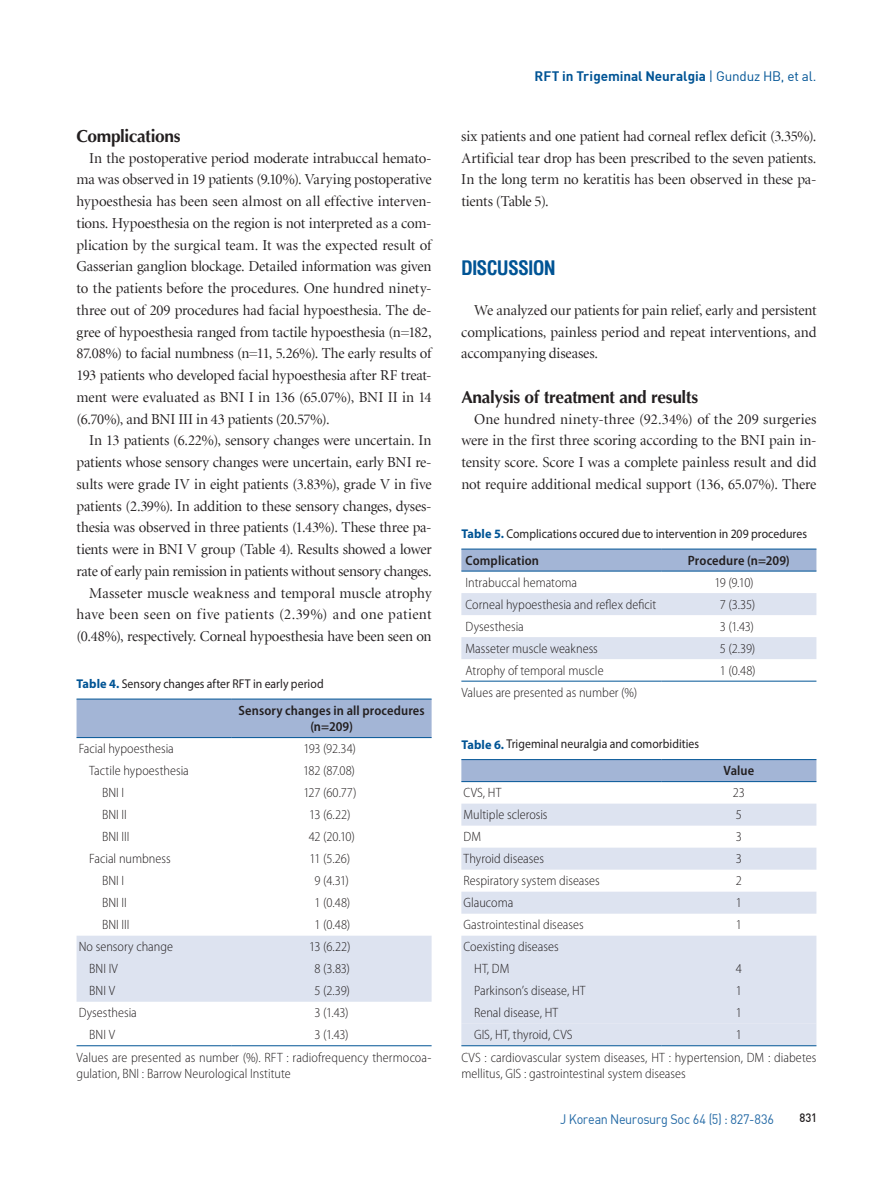
<style>
.page{position:relative;width:893px;height:1191px;background:#fff}
.page>*{position:absolute;margin:0;border:0;box-sizing:border-box;transform-origin:0 0}
.t1{font:700 condensed 19.5px "Helvetica";letter-spacing:-.045em;color:#005495}
.t2{font:700 17.25px "Optima";letter-spacing:-.02em;color:#231f20}
.t3{font:15px/21.8px "Minion LT Display";letter-spacing:-.005em;color:#231f20;text-align:justify}
.t4{font:300 semi-condensed 13.5px/22.4px "Myriad Pro";letter-spacing:.005em;color:#231f20}
.t5{font:600 semi-condensed 13.5px/16.5px "Myriad Pro";letter-spacing:.01em;color:#231f20;text-align:center}
.t6{font:700 13.5px "DIN";letter-spacing:-.005em;color:#005495}
.t7{font:13.5px "DIN";letter-spacing:-.015em;color:#2369a5;scale:.93 1}
.t8{font:12.75px "Myriad Pro";letter-spacing:.005em;color:#231f20;scale:.92 1}
.t9{font:12px "Dinmed";color:#231f20;scale:.93 1}
.s1{font-weight:700;color:#005495}
.s2{font-weight:400}
</style>
<div class="page">
<div style="left:77px;top:699px;width:355px;height:38px;background:#a3b5d6"></div>
<div style="left:77px;top:935px;width:355px;height:66px;background:#dde3f0"></div>
<hr style="left:77px;top:1045px;width:155px;height:1px;background:#005495">
<hr style="left:232px;top:1045px;width:200px;height:1px;background:#005495">
<hr style="left:77px;top:698px;width:155px;height:1px;background:#005495">
<hr style="left:232px;top:698px;width:200px;height:1px;background:#005495">
<hr style="left:77px;top:737px;width:155px;height:1px;background:#005495">
<hr style="left:232px;top:737px;width:200px;height:1px;background:#005495">
<svg style="left:461px;top:549px;width:355px;height:22px;background:#9bb0d3"></svg>
<svg style="left:461px;top:593px;width:355px;height:66px"></svg>
<hr style="left:461px;top:548px;width:200px;height:1px;background:#005495">
<hr style="left:661px;top:548px;width:155px;height:1px;background:#005495">
<hr style="left:461px;top:571px;width:200px;height:1px;background:#005495">
<hr style="left:661px;top:571px;width:155px;height:1px;background:#005495">
<hr style="left:461px;top:681px;width:200px;height:1px;background:#005495">
<hr style="left:661px;top:681px;width:155px;height:1px;background:#005495">
<div style="left:461px;top:760px;width:355px;height:21px;background:#a3b5d6"></div>
<svg style="left:461px;top:803px;width:355px;height:220px;fill:#dde3f0"></svg>
<div style="left:461px;top:1023px;width:355px;height:22px;background:#dde3f0"></div>
<hr style="left:461px;top:759px;width:200px;height:1px;background:#005495">
<hr style="left:661px;top:759px;width:155px;height:1px;background:#005495">
<hr style="left:461px;top:781px;width:200px;height:1px;background:#005495">
<hr style="left:661px;top:781px;width:155px;height:1px;background:#005495">
<hr style="left:461px;top:1045px;width:200px;height:1px;background:#005495">
<hr style="left:661px;top:1045px;width:155px;height:1px;background:#005495">
<p class="t2" style="left:76px;top:125px;width:105px">Complications</p>
<p class="t3" style="left:76px;top:147px;width:357px;text-indent:13px">In the postoperative period moderate intrabuccal hemato&shy;ma was observed in 19 patients (9.10%). Varying postoperative hypoesthesia has been seen almost on all effective interven&shy;tions. Hypoesthesia on the region is not interpreted as a com&shy;plication by the surgical team. It was the expected result of Gasserian ganglion blockage. Detailed information was given to the patients before the procedures. One hundred ninety&shy;three out of 209 procedures had facial hypoesthesia. The de&shy;gree of hypoesthesia ranged from tactile hypoesthesia (n=182, 87.08%) to facial numbness (n=11, 5.26%). The early results of 193 patients who developed facial hypoesthesia after RF treat&shy;ment were evaluated as BNI I in 136 (65.07%), BNI II in 14 (6.70%), and BNI III in 43 patients (20.57%).</p>
<p class="t3" style="left:76px;top:430px;width:357px;text-align:right">In 13 patients (6.22%), sensory changes were uncertain. In patients whose sensory changes were uncertain, early BNI re&shy;sults were grade IV in eight patients (3.83%), grade V in five patients (2.39%). In addition to these sensory changes, dyses&shy;thesia was observed in three patients (1.43%). These three pa&shy;tients were in BNI V group (Table 4). Results showed a lower rate of early pain remission in patients without sensory changes.<br>Masseter muscle weakness and temporal muscle atrophy have been seen on five patients (2.39%) and one patient (0.48%), respectively. Corneal hypoesthesia have been seen on</p>
<p class="t8" style="left:77px;top:675px;width:270px"><span class="s1">Table 4.</span> Sensory changes after RFT in early period</p>
<p class="t5" style="left:239px;top:701px;width:188px">Sensory changes in all procedures (n=209)</p>
<p class="t4" style="left:79px;top:737px;width:97px">Facial hypoesthesia</p>
<p class="t4" style="left:303px;top:737px;width:54px">193 (92.34)</p>
<p class="t4" style="left:89px;top:759px;width:101px">Tactile hypoesthesia</p>
<p class="t4" style="left:303px;top:759px;width:53px">182 (87.08)</p>
<p class="t4" style="left:102px;top:781px;width:24px">BNI I</p>
<p class="t4" style="left:303px;top:781px;width:55px">127 (60.77)</p>
<p class="t4" style="left:102px;top:803px;width:26px">BNI II</p>
<p class="t4" style="left:309px;top:803px;width:43px">13 (6.22)</p>
<p class="t4" style="left:102px;top:825px;width:29px">BNI III</p>
<p class="t4" style="left:309px;top:825px;width:48px">42 (20.10)</p>
<p class="t4" style="left:89px;top:847px;width:83px">Facial numbness</p>
<p class="t4" style="left:310px;top:847px;width:42px">11 (5.26)</p>
<p class="t4" style="left:102px;top:869px;width:24px">BNI I</p>
<p class="t4" style="left:314px;top:869px;width:36px">9 (4.31)</p>
<p class="t4" style="left:102px;top:891px;width:26px">BNI II</p>
<p class="t4" style="left:314px;top:891px;width:38px">1 (0.48)</p>
<p class="t4" style="left:102px;top:913px;width:29px">BNI III</p>
<p class="t4" style="left:314px;top:913px;width:38px">1 (0.48)</p>
<p class="t4" style="left:79px;top:935px;width:96px">No sensory change</p>
<p class="t4" style="left:309px;top:935px;width:43px">13 (6.22)</p>
<p class="t4" style="left:89px;top:957px;width:30px">BNI IV</p>
<p class="t4" style="left:314px;top:957px;width:37px">8 (3.83)</p>
<p class="t4" style="left:89px;top:979px;width:27px">BNI V</p>
<p class="t4" style="left:314px;top:979px;width:37px">5 (2.39)</p>
<p class="t4" style="left:79px;top:1001px;width:60px">Dysesthesia</p>
<p class="t4" style="left:314px;top:1001px;width:36px">3 (1.43)</p>
<p class="t4" style="left:89px;top:1023px;width:27px">BNI V</p>
<p class="t4" style="left:77px;top:1023px;width:357px;text-indent:238px">3 (1.43)<br>Values are presented as number (%). RFT : radiofrequency thermocoa-</p>
<p class="t4" style="left:77px;top:1062px;width:216px">gulation, BNI : Barrow Neurological Institute</p>
<p class="t6" style="left:535px;top:68px;width:283px">RFT in Trigeminal Neuralgia <span class="s2">| Gunduz HB, et al.</span></p>
<p class="t3" style="left:461px;top:126px;width:357px">six patients and one patient had corneal reflex deficit (3.35%).<br>Artificial tear drop has been prescribed to the seven patients.<br>In the long term no keratitis has been observed in these pa&shy;tients (Table 5).</p>
<h1 class="t1" style="left:461px;top:255px;width:96px">DISCUSSION</h1>
<p class="t3" style="left:461px;top:300px;width:357px;text-indent:13px">We analyzed our patients for pain relief, early and persistent complications, painless period and repeat interventions, and accompanying diseases.</p>
<p class="t2" style="left:461px;top:386px;width:238px">Analysis of treatment and results</p>
<p class="t3" style="left:461px;top:408px;width:357px;text-indent:13px">One hundred ninety-three (92.34%) of the 209 surgeries were in the first three scoring according to the BNI pain in&shy;tensity score. Score I was a complete painless result and did not require additional medical support (136, 65.07%). There</p>
<p class="t8" style="left:461px;top:525px;width:377px"><span class="s1">Table 5.</span> Complications occured due to intervention in 209 procedures</p>
<p class="t5" style="left:466px;top:551px;width:75px">Complication</p>
<p class="t5" style="left:688px;top:551px;width:103px">Procedure (n=209)</p>
<p class="t4" style="left:466px;top:571px;width:113px">Intrabuccal hematoma</p>
<p class="t4" style="left:714px;top:571px;width:41px">19 (9.10)</p>
<p class="t4" style="left:466px;top:593px;width:192px">Corneal hypoesthesia and reflex deficit</p>
<p class="t4" style="left:720px;top:593px;width:37px">7 (3.35)</p>
<p class="t4" style="left:466px;top:615px;width:60px">Dysesthesia</p>
<p class="t4" style="left:720px;top:615px;width:36px">3 (1.43)</p>
<p class="t4" style="left:466px;top:637px;width:134px">Masseter muscle weakness</p>
<p class="t4" style="left:720px;top:637px;width:37px">5 (2.39)</p>
<p class="t4" style="left:466px;top:659px;width:139px">Atrophy of temporal muscle</p>
<p class="t4" style="left:720px;top:659px;width:38px">1 (0.48)</p>
<p class="t4" style="left:461px;top:681px;width:177px">Values are presented as number (%)</p>
<p class="t8" style="left:461px;top:736px;width:260px"><span class="s1">Table 6.</span> Trigeminal neuralgia and comorbidities</p>
<p class="t5" style="left:723px;top:762px;width:32px">Value</p>
<p class="t4" style="left:463px;top:781px;width:40px">CVS, HT</p>
<p class="t4" style="left:733px;top:781px;width:14px">23</p>
<p class="t4" style="left:463px;top:803px;width:86px">Multiple sclerosis</p>
<p class="t4" style="left:736px;top:803px;width:8px">5</p>
<p class="t4" style="left:463px;top:825px;width:19px">DM</p>
<p class="t4" style="left:736px;top:825px;width:8px">3</p>
<p class="t4" style="left:463px;top:847px;width:82px">Thyroid diseases</p>
<p class="t4" style="left:736px;top:847px;width:8px">3</p>
<p class="t4" style="left:463px;top:869px;width:138px">Respiratory system diseases</p>
<p class="t4" style="left:736px;top:869px;width:8px">2</p>
<p class="t4" style="left:463px;top:891px;width:51px">Glaucoma</p>
<p class="t4" style="left:736px;top:891px;width:8px">1</p>
<p class="t4" style="left:463px;top:913px;width:122px">Gastrointestinal diseases</p>
<p class="t4" style="left:736px;top:913px;width:8px">1</p>
<p class="t4" style="left:474px;top:935px;width:86px;text-indent:-11px">Coexisting diseases<br>HT, DM</p>
<p class="t4" style="left:736px;top:957px;width:8px">4</p>
<p class="t4" style="left:474px;top:979px;width:113px">Parkinson’s disease, HT</p>
<p class="t4" style="left:736px;top:979px;width:8px">1</p>
<p class="t4" style="left:474px;top:1001px;width:86px">Renal disease, HT</p>
<p class="t4" style="left:736px;top:1001px;width:8px">1</p>
<p class="t4" style="left:474px;top:1023px;width:100px">GIS, HT, thyroid, CVS</p>
<p class="t4" style="left:461px;top:1023px;width:356px;text-indent:274px">1<br>CVS : cardiovascular system diseases, HT : hypertension, DM : diabetes</p>
<p class="t4" style="left:461px;top:1062px;width:226px">mellitus, GIS : gastrointestinal system diseases</p>
<p class="t7" style="left:560px;top:1110px;width:232px">J Korean Neurosurg Soc 64 (5) : 827-836</p>
<p class="t9" style="left:799px;top:1109px;width:20px">831</p>
</div>
